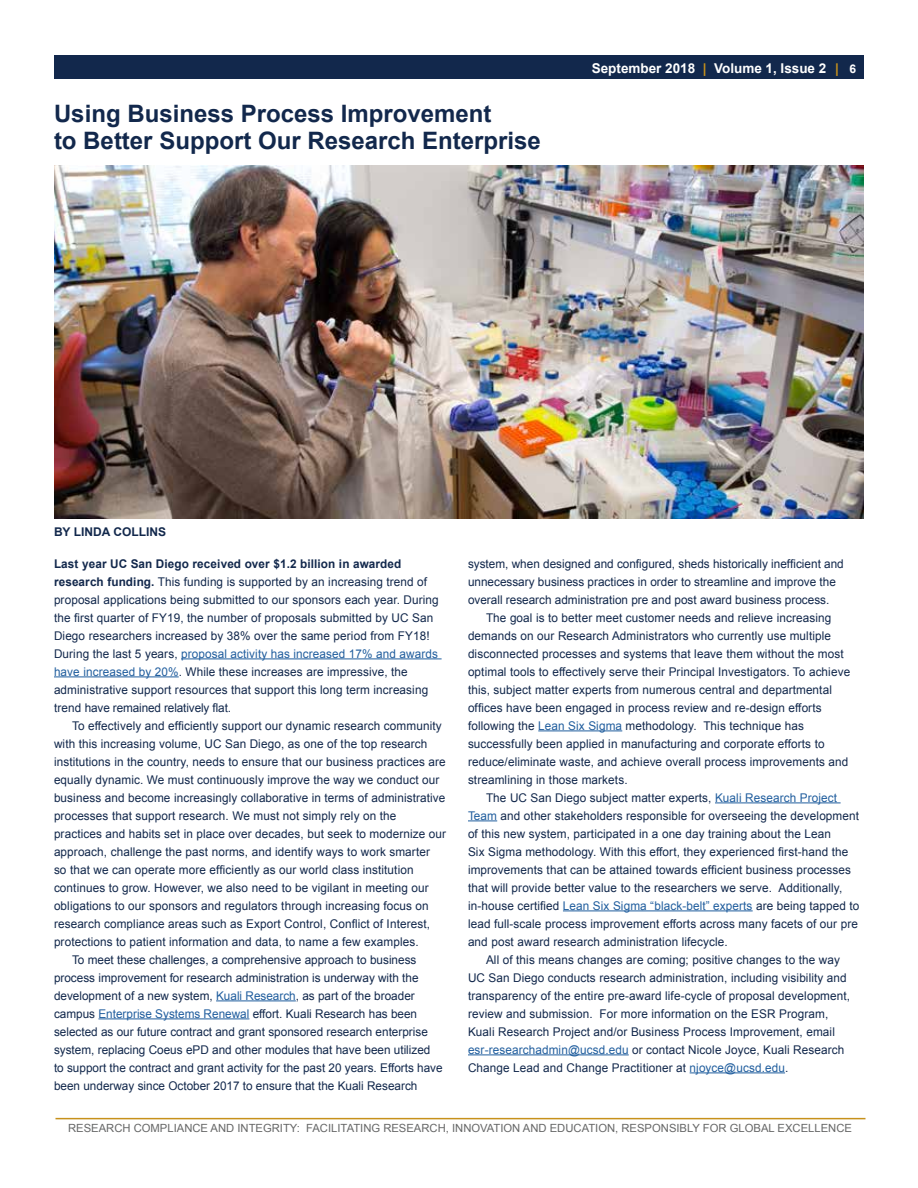
<style>
.page{position:relative;width:918px;height:1188px;background:#fff}
.page>*{position:absolute;margin:0;border:0;box-sizing:border-box;transform-origin:0 0}
.t1{font:700 24px/27px "Arial";color:#12284c}
.t2{font:700 13.5px "Arial";color:#fff}
.t3{font:12px/18px "Arial";letter-spacing:.01em;color:#12284c}
.t4{font:700 12px "Arial";color:#12284c}
.t5{font:11.25px "Arial";color:#666767}
.s1{color:#c7911b}
.s2{font-size:12px}
.s3{font-weight:700}
.s4{color:#215e9e}
</style>
<div class="page">
<div style="left:54px;top:55px;width:810px;height:24px;background:#12284c"></div>
<hr style="left:181px;top:658px;width:261px;height:1px;background:#215e9e">
<hr style="left:54px;top:676px;width:125px;height:1px;background:#215e9e">
<hr style="left:216px;top:1000px;width:80px;height:1px;background:#215e9e">
<hr style="left:98px;top:1018px;width:151px;height:1px;background:#215e9e">
<hr style="left:538px;top:730px;width:84px;height:1px;background:#215e9e">
<hr style="left:715px;top:802px;width:126px;height:1px;background:#215e9e">
<svg style="left:468px;top:820px;width:29px;height:1px"></svg>
<hr style="left:563px;top:910px;width:190px;height:1px;background:#215e9e">
<hr style="left:468px;top:1054px;width:161px;height:1px;background:#215e9e">
<hr style="left:690px;top:1072px;width:95px;height:1px;background:#215e9e">
<hr style="left:56px;top:1118px;width:810px;height:1px;background:#c7911b">
<img style="left:54px;top:166px;width:810px;height:352px">
<h1 class="t1" style="left:54px;top:101px;width:488px">Using Business Process Improvement<br>to Better Support Our Research Enterprise</h1>
<p class="t2" style="left:592px;top:59px;width:266px">September 2018 <span class="s1">|</span> Volume 1, Issue 2 <span class="s1">|</span> <span class="s2">6</span></p>
<p class="t4" style="left:54px;top:524px;width:114px">BY LINDA COLLINS</p>
<p class="t3" style="left:54px;top:555px;width:386px"><span class="s3">Last year UC San Diego received over $1.2 billion in awarded research funding.</span> This funding is supported by an increasing trend of proposal applications being submitted to our sponsors each year. During the first quarter of FY19, the number of proposals submitted by UC San Diego researchers increased by 38% over the same period from FY18!<br>During the last 5 years, <span class="s4">proposal activity has increased 17% and awards have increased by 20%</span>. While these increases are impressive, the administrative support resources that support this long term increasing trend have remained relatively flat.</p>
<p class="t3" style="left:72px;top:717px;width:371px">To effectively and efficiently support our dynamic research community</p>
<p class="t3" style="left:54px;top:735px;width:375px">with this increasing volume, UC San Diego, as one of the top research</p>
<p class="t3" style="left:54px;top:753px;width:393px">institutions in the country, needs to ensure that our business practices are</p>
<p class="t3" style="left:54px;top:771px;width:387px">equally dynamic. We must continuously improve the way we conduct our</p>
<p class="t3" style="left:54px;top:789px;width:393px">business and become increasingly collaborative in terms of administrative</p>
<p class="t3" style="left:54px;top:807px;width:344px">processes that support research. We must not simply rely on the</p>
<p class="t3" style="left:54px;top:825px;width:394px">practices and habits set in place over decades, but seek to modernize our</p>
<p class="t3" style="left:54px;top:843px;width:377px">approach, challenge the past norms, and identify ways to work smarter</p>
<p class="t3" style="left:54px;top:861px;width:361px">so that we can operate more efficiently as our world class institution</p>
<p class="t3" style="left:54px;top:879px;width:376px">continues to grow. However, we also need to be vigilant in meeting our</p>
<p class="t3" style="left:54px;top:897px;width:376px">obligations to our sponsors and regulators through increasing focus on</p>
<p class="t3" style="left:54px;top:915px;width:378px">research compliance areas such as Export Control, Conflict of Interest,</p>
<p class="t3" style="left:54px;top:933px;width:366px">protections to patient information and data, to name a few examples.</p>
<p class="t3" style="left:72px;top:951px;width:346px">To meet these challenges, a comprehensive approach to business</p>
<p class="t3" style="left:54px;top:969px;width:366px">process improvement for research administration is underway with the</p>
<p class="t3" style="left:54px;top:987px;width:362px">development of a new system, <span class="s4">Kuali Research</span>, as part of the broader</p>
<p class="t3" style="left:54px;top:1005px;width:365px">campus <span class="s4">Enterprise Systems Renewal</span> effort. Kuali Research has been</p>
<p class="t3" style="left:54px;top:1023px;width:375px">selected as our future contract and grant sponsored research enterprise</p>
<p class="t3" style="left:54px;top:1041px;width:378px">system, replacing Coeus ePD and other modules that have been utilized</p>
<p class="t3" style="left:54px;top:1059px;width:390px">to support the contract and grant activity for the past 20 years. Efforts have</p>
<p class="t3" style="left:54px;top:1077px;width:365px">been underway since October 2017 to ensure that the Kuali Research</p>
<p class="t3" style="left:468px;top:555px;width:377px">system, when designed and configured, sheds historically inefficient and unnecessary business practices in order to streamline and improve the overall research administration pre and post award business process.</p>
<p class="t3" style="left:468px;top:609px;width:384px;text-indent:18px">The goal is to better meet customer needs and relieve increasing demands on our Research Administrators who currently use multiple disconnected processes and systems that leave them without the most optimal tools to effectively serve their Principal Investigators. To achieve this, subject matter experts from numerous central and departmental offices have been engaged in process review and re-design efforts following the <span class="s4">Lean Six Sigma</span> methodology. This technique has successfully been applied in manufacturing and corporate efforts to reduce/eliminate waste, and achieve overall process improvements and streamlining in those markets.</p>
<p class="t3" style="left:486px;top:789px;width:353px">The UC San Diego subject matter experts, <span class="s4">Kuali Research Project</span></p>
<p class="t3" style="left:468px;top:807px;width:393px"><span class="s4">Team</span> and other stakeholders responsible for overseeing the development</p>
<p class="t3" style="left:468px;top:825px;width:364px">of this new system, participated in a one day training about the Lean</p>
<p class="t3" style="left:468px;top:843px;width:382px">Six Sigma methodology. With this effort, they experienced first-hand the</p>
<p class="t3" style="left:468px;top:861px;width:385px">improvements that can be attained towards efficient business processes</p>
<p class="t3" style="left:468px;top:879px;width:376px">that will provide better value to the researchers we serve. Additionally,</p>
<p class="t3" style="left:468px;top:897px;width:393px">in-house certified <span class="s4">Lean Six Sigma “black-belt” experts</span> are being tapped to</p>
<p class="t3" style="left:468px;top:915px;width:391px">lead full-scale process improvement efforts across many facets of our pre</p>
<p class="t3" style="left:468px;top:933px;width:261px">and post award research administration lifecycle.</p>
<p class="t3" style="left:486px;top:951px;width:355px">All of this means changes are coming; positive changes to the way</p>
<p class="t3" style="left:468px;top:969px;width:380px">UC San Diego conducts research administration, including visibility and</p>
<p class="t3" style="left:468px;top:987px;width:384px">transparency of the entire pre-award life-cycle of proposal development,</p>
<p class="t3" style="left:468px;top:1005px;width:362px">review and submission. For more information on the ESR Program,</p>
<p class="t3" style="left:468px;top:1023px;width:368px">Kuali Research Project and/or Business Process Improvement, email</p>
<p class="t3" style="left:468px;top:1041px;width:378px"><span class="s4">esr-researchadmin@ucsd.edu</span> or contact Nicole Joyce, Kuali Research</p>
<p class="t3" style="left:468px;top:1059px;width:322px">Change Lead and Change Practitioner at <span class="s4">njoyce@ucsd.edu</span>.</p>
<p class="t5" style="left:68px;top:1121px;width:785px">RESEARCH COMPLIANCE AND INTEGRITY: FACILITATING RESEARCH, INNOVATION AND EDUCATION, RESPONSIBLY FOR GLOBAL EXCELLENCE</p>
</div>
